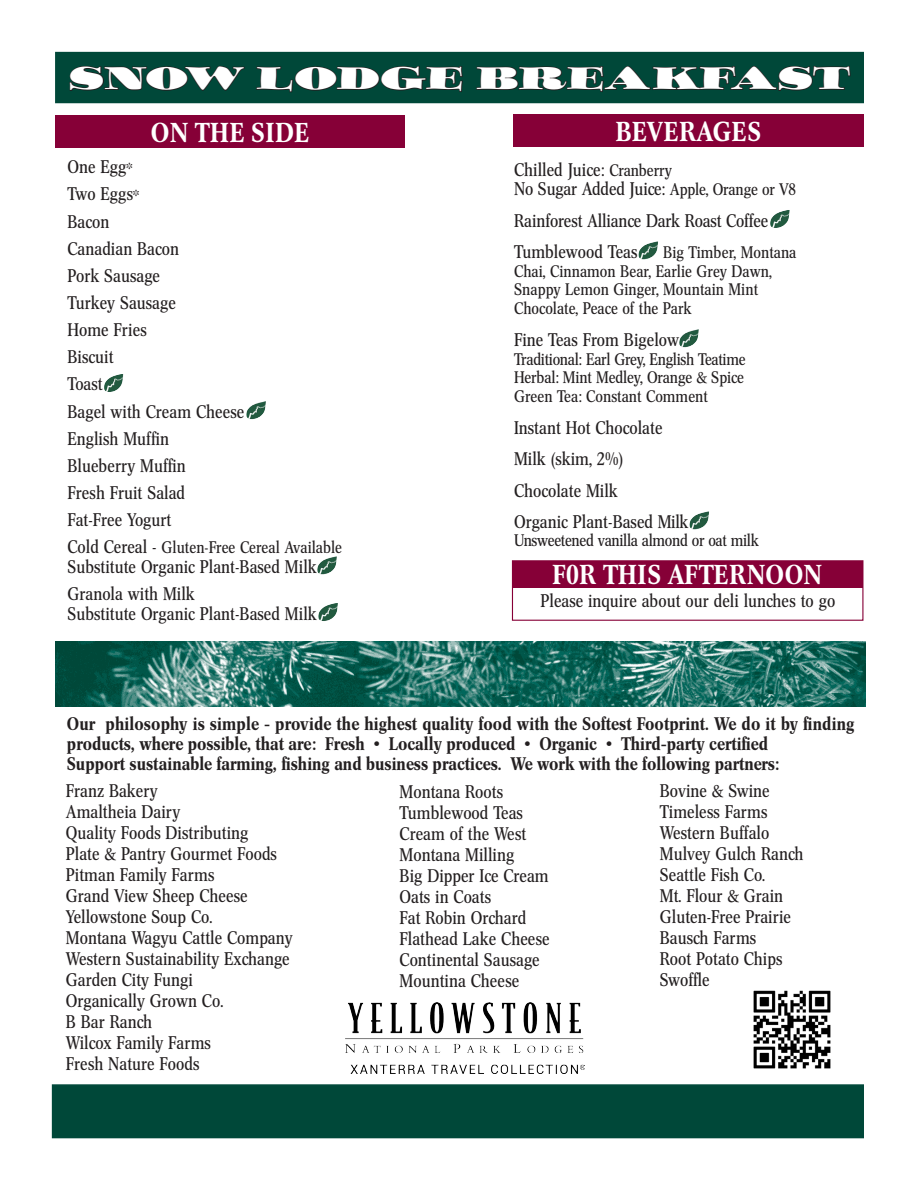
<style>
.page{position:relative;width:918px;height:1188px;background:#fff}
.page>*{position:absolute;margin:0;border:0;box-sizing:border-box;transform-origin:0 0}
.t1{font:30px "Ozwald";color:#fff}
.t2{font:500 27px "Concorde Nova";letter-spacing:.04em;color:#fff}
.t3{font:500 27px "Concorde Nova";letter-spacing:.02em;color:#fff}
.t4{font:18px/21px "Concorde Nova";color:#231f20}
.t5{font:500 18px/20.2px "Concorde Nova";color:#231f20}
.t6{font:16.5px/18.8px "Concorde Nova";color:#231f20}
.t7{font:16.5px "Concorde Nova";letter-spacing:-.02em;color:#231f20}
.s1{font-size:18px}
.s2{font-size:16.5px}
</style>
<div class="page">
<img style="left:55px;top:641px;width:810px;height:66px">
<div style="left:52px;top:1084px;width:812px;height:54px;background:#004839;border:2px solid #004839"></div>
<div style="left:512px;top:561px;width:350px;height:26px;background:#860037"></div>
<img style="left:104px;top:374px;width:19px;height:18px">
<img style="left:246px;top:401px;width:20px;height:18px">
<img style="left:317px;top:556px;width:20px;height:18px">
<img style="left:318px;top:603px;width:20px;height:18px">
<img style="left:770px;top:210px;width:20px;height:18px">
<img style="left:639px;top:241px;width:19px;height:19px">
<img style="left:679px;top:329px;width:20px;height:18px">
<img style="left:690px;top:511px;width:19px;height:19px">
<div style="left:55px;top:116px;width:350px;height:32px;background:#860037"></div>
<div style="left:56px;top:53px;width:807px;height:50px;background:#004839"></div>
<svg style="left:69px;top:66px;width:176px;height:25px"></svg>
<svg style="left:255px;top:51px;width:209px;height:42px"></svg>
<svg style="left:476px;top:51px;width:375px;height:41px"></svg>
<div style="left:55px;top:52px;width:809px;height:51px;border:2px solid #004839"></div>
<div style="left:513px;top:115px;width:351px;height:32px;background:#860037"></div>
<div style="left:512px;top:560px;width:351px;height:61px;border:1px solid #860037"></div>
<img style="left:753px;top:990px;width:78px;height:79px">
<img style="left:346px;top:1002px;width:238px;height:72px">
<h1 class="t1" style="left:69px;top:57px;width:783px">SNOW LODGE BREAKFAST</h1>
<h2 class="t3" style="left:616px;top:116px;width:147px">beverages</h2>
<h2 class="t2" style="left:151px;top:117px;width:160px">on the side</h2>
<p class="t4" style="left:67px;top:154px;width:178px;line-height:27.2px">One Egg*<br>Two Eggs*<br>Bacon<br>Canadian Bacon<br>Pork Sausage<br>Turkey Sausage<br>Home Fries<br>Biscuit<br>Toast<br>Bagel with Cream Cheese<br>English Muffin<br>Blueberry Muffin<br>Fresh Fruit Salad<br>Fat-Free Yogurt</p>
<p class="t6" style="left:67px;top:538px;width:276px"><span class="s1">Cold Cereal -</span> Gluten-Free Cereal Available</p>
<p class="t4" style="left:67px;top:553px;width:251px;line-height:27.2px">Substitute Organic Plant-Based Milk<br>Granola with Milk</p>
<p class="t4" style="left:67px;top:603px;width:251px">Substitute Organic Plant-Based Milk</p>
<p class="t4" style="left:514px;top:160px;width:284px;line-height:19.5px">Chilled Juice: <span class="s2">Cranberry<br></span>No Sugar Added Juice: <span class="s2">Apple, Orange or V8</span></p>
<p class="t4" style="left:514px;top:205px;width:256px;line-height:31.5px">Rainforest Alliance Dark Roast Coffee<br>Tumblewood Teas</p>
<p class="t6" style="left:514px;top:243px;width:284px;text-indent:149px">Big Timber, Montana<br>Chai, Cinnamon Bear, Earlie Grey Dawn,<br>Snappy Lemon Ginger, Mountain Mint<br>Chocolate, Peace of the Park</p>
<p class="t4" style="left:514px;top:329px;width:167px">Fine Teas From Bigelow</p>
<p class="t6" style="left:514px;top:350px;width:233px;text-align:justify">Traditional: Earl Grey, English Teatime Herbal: Mint Medley, Orange &amp; Spice Green Tea: Constant Comment</p>
<p class="t4" style="left:514px;top:412px;width:176px;line-height:31.5px">Instant Hot Chocolate<br>Milk (skim, 2%)<br>Chocolate Milk<br>Organic Plant-Based Milk</p>
<p class="t7" style="left:514px;top:531px;width:246px">Unsweetened vanilla almond or oat milk</p>
<h2 class="t2" style="left:552px;top:560px;width:271px">f0r this afternoo n</h2>
<p class="t4" style="left:541px;top:591px;width:296px">Please inquire about our deli lunches to go</p>
<p class="t5" style="left:67px;top:714px;width:789px">Our philosophy is simple - provide the highest quality food with the Softest Footprint. We do it by finding products, where possible, that are: Fresh • Locally produced • Organic • Third-party certified<br>Support sustainable farming, fishing and business practices. We work with the following partners:</p>
<p class="t4" style="left:660px;top:780px;width:145px">Bovine &amp; Swine<br>Timeless Farms<br>Western Buffalo<br>Mulvey Gulch Ranch<br>Seattle Fish Co.<br>Mt. Flour &amp; Grain<br>Gluten-Free Prairie<br>Bausch Farms<br>Root Potato Chips<br>Swoffle</p>
<p class="t4" style="left:66px;top:780px;width:228px">Franz Bakery<br>Amaltheia Dairy<br>Quality Foods Distributing<br>Plate &amp; Pantry Gourmet Foods<br>Pitman Family Farms<br>Grand View Sheep Cheese<br>Yellowstone Soup Co.<br>Montana Wagyu Cattle Company<br>Western Sustainability Exchange<br>Garden City Fungi<br>Organically Grown Co.<br>B Bar Ranch<br>Wilcox Family Farms<br>Fresh Nature Foods</p>
<p class="t4" style="left:400px;top:781px;width:152px">Montana Roots<br>Tumblewood Teas<br>Cream of the West<br>Montana Milling<br>Big Dipper Ice Cream<br>Oats in Coats<br>Fat Robin Orchard<br>Flathead Lake Cheese<br>Continental Sausage<br>Mountina Cheese</p>
</div>
